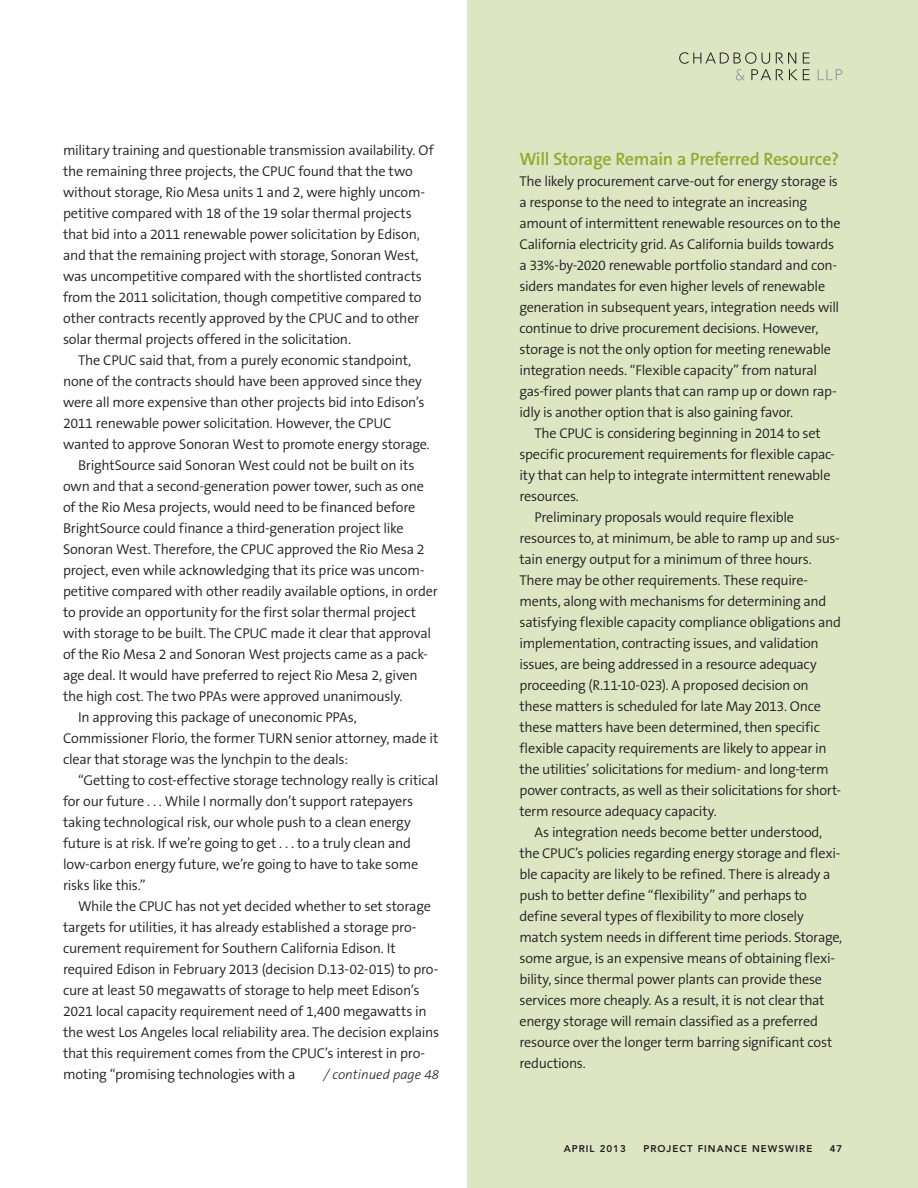
<style>
.page{position:relative;width:918px;height:1188px;background:#fff}
.page>*{position:absolute;margin:0;border:0;box-sizing:border-box;transform-origin:0 0}
.SubHeadline{font:600 18px "The Sans B Plus W6";letter-spacing:-.015em;color:#8fac30}
.BODY_-_Main_Text{font:300 14.25px/21px "The Sans B Plus W4";letter-spacing:-.015em;color:#231f20}
.BODY_-_First_Para{font:300 14.25px/21px "The Sans B Plus W4";letter-spacing:-.02em;color:#231f20}
.Continued_on_Page{font:italic 300 13.5px "The Sans B Plus W3";color:#231f20}
.Footer_-_Right_Side{font:800 9.75px "Avenir";letter-spacing:.1em;color:#231f20}
</style>
<div class="page">
<div style="left:467px;top:0;width:451px;height:1188px;background:#dde5c3"></div>
<svg style="left:679px;top:52px;width:163px;height:28px"></svg>
<p class="BODY_-_Main_Text" style="left:63px;top:139px;width:372px">military training and questionable transmission availability. Of the remaining three projects, the CPUC found that the two without storage, Rio Mesa units 1 and 2, were highly uncom&shy;petitive compared with 18 of the 19 solar thermal projects that bid into a 2011 renewable power solicitation by Edison, and that the remaining project with storage, Sonoran West, was uncompetitive compared with the shortlisted contracts from the 2011 solicitation, though competitive compared to other contracts recently approved by the CPUC and to other solar thermal projects offered in the solicitation.</p>
<p class="BODY_-_Main_Text" style="left:63px;top:349px;width:368px;text-indent:15px">The CPUC said that, from a purely economic standpoint, none of the contracts should have been approved since they were all more expensive than other projects bid into Edison’s 2011 renewable power solicitation. However, the CPUC wanted to approve Sonoran West to promote energy storage.</p>
<p class="BODY_-_Main_Text" style="left:63px;top:454px;width:376px;text-indent:15px">BrightSource said Sonoran West could not be built on its own and that a second-generation power tower, such as one of the Rio Mesa projects, would need to be financed before BrightSource could finance a third-generation project like Sonoran West. Therefore, the CPUC approved the Rio Mesa 2 project, even while acknowledging that its price was uncom&shy;petitive compared with other readily available options, in order to provide an opportunity for the first solar thermal project with storage to be built. The CPUC made it clear that approval of the Rio Mesa 2 and Sonoran West projects came as a pack&shy;age deal. It would have preferred to reject Rio Mesa 2, given the high cost. The two PPAs were approved unanimously.</p>
<p class="BODY_-_Main_Text" style="left:63px;top:706px;width:377px;text-indent:15px">In approving this package of uneconomic PPAs,<br>Commissioner Florio, the former TURN senior attorney, made it clear that storage was the lynchpin to the deals:</p>
<p class="BODY_-_Main_Text" style="left:63px;top:769px;width:377px;text-indent:15px">“Getting to cost-effective storage technology really is critical for our future . . . While I normally don’t support ratepayers taking technological risk, our whole push to a clean energy future is at risk. If we’re going to get . . . to a truly clean and low-carbon energy future, we’re going to have to take some risks like this.”</p>
<p class="BODY_-_Main_Text" style="left:63px;top:895px;width:378px;text-indent:15px">While the CPUC has not yet decided whether to set storage targets for utilities, it has already established a storage pro&shy;curement requirement for Southern California Edison. It required Edison in February 2013 (decision D.13-02-015) to pro&shy;cure at least 50 megawatts of storage to help meet Edison’s 2021 local capacity requirement need of 1,400 megawatts in the west Los Angeles local reliability area. The decision explains that this requirement comes from the CPUC’s interest in pro&shy;moting “promising technologies with a</p>
<p class="Continued_on_Page" style="left:324px;top:1066px;width:117px">/ continued page 48</p>
<p class="Continued_on_Page" style="left:431px;top:1066px;width:9px">7</p>
<p class="SubHeadline" style="left:519px;top:147px;width:321px">Will Storage Remain a Preferred Resource?</p>
<p class="BODY_-_First_Para" style="left:519px;top:171px;width:323px">The likely procurement carve-out for energy storage is a response to the need to integrate an increasing amount of intermittent renewable resources on to the California electricity grid. As California builds towards a 33%-by-2020 renewable portfolio standard and con&shy;siders mandates for even higher levels of renewable generation in subsequent years, integration needs will continue to drive procurement decisions. However, storage is not the only option for meeting renewable integration needs. “Flexible capacity” from natural gas-fired power plants that can ramp up or down rap&shy;idly is another option that is also gaining favor.</p>
<p class="BODY_-_Main_Text" style="left:519px;top:423px;width:317px;text-indent:15px">The CPUC is considering beginning in 2014 to set specific procurement requirements for flexible capac&shy;ity that can help to integrate intermittent renewable resources.</p>
<p class="BODY_-_Main_Text" style="left:519px;top:507px;width:323px;text-indent:15px">Preliminary proposals would require flexible resources to, at minimum, be able to ramp up and sus&shy;tain energy output for a minimum of three hours.<br>There may be other requirements. These require&shy;ments, along with mechanisms for determining and satisfying flexible capacity compliance obligations and implementation, contracting issues, and validation issues, are being addressed in a resource adequacy proceeding (R.11-10-023). A proposed decision on these matters is scheduled for late May 2013. Once these matters have been determined, then specific flexible capacity requirements are likely to appear in the utilities’ solicitations for medium- and long-term power contracts, as well as their solicitations for short&shy;term resource adequacy capacity.</p>
<p class="BODY_-_Main_Text" style="left:519px;top:822px;width:324px;text-indent:15px">As integration needs become better understood, the CPUC’s policies regarding energy storage and flexi&shy;ble capacity are likely to be refined. There is already a push to better define “flexibility” and perhaps to define several types of flexibility to more closely match system needs in different time periods. Storage, some argue, is an expensive means of obtaining flexi&shy;bility, since thermal power plants can provide these services more cheaply. As a result, it is not clear that energy storage will remain classified as a preferred resource over the longer term barring significant cost reductions.</p>
<p class="Footer_-_Right_Side" style="left:564px;top:1143px;width:63px">APRIL 2013</p>
<p class="Footer_-_Right_Side" style="left:643px;top:1143px;width:170px">PROJECT FINANCE NEWSWIRE</p>
<p class="Footer_-_Right_Side" style="left:830px;top:1143px;width:14px">47</p>
</div>
